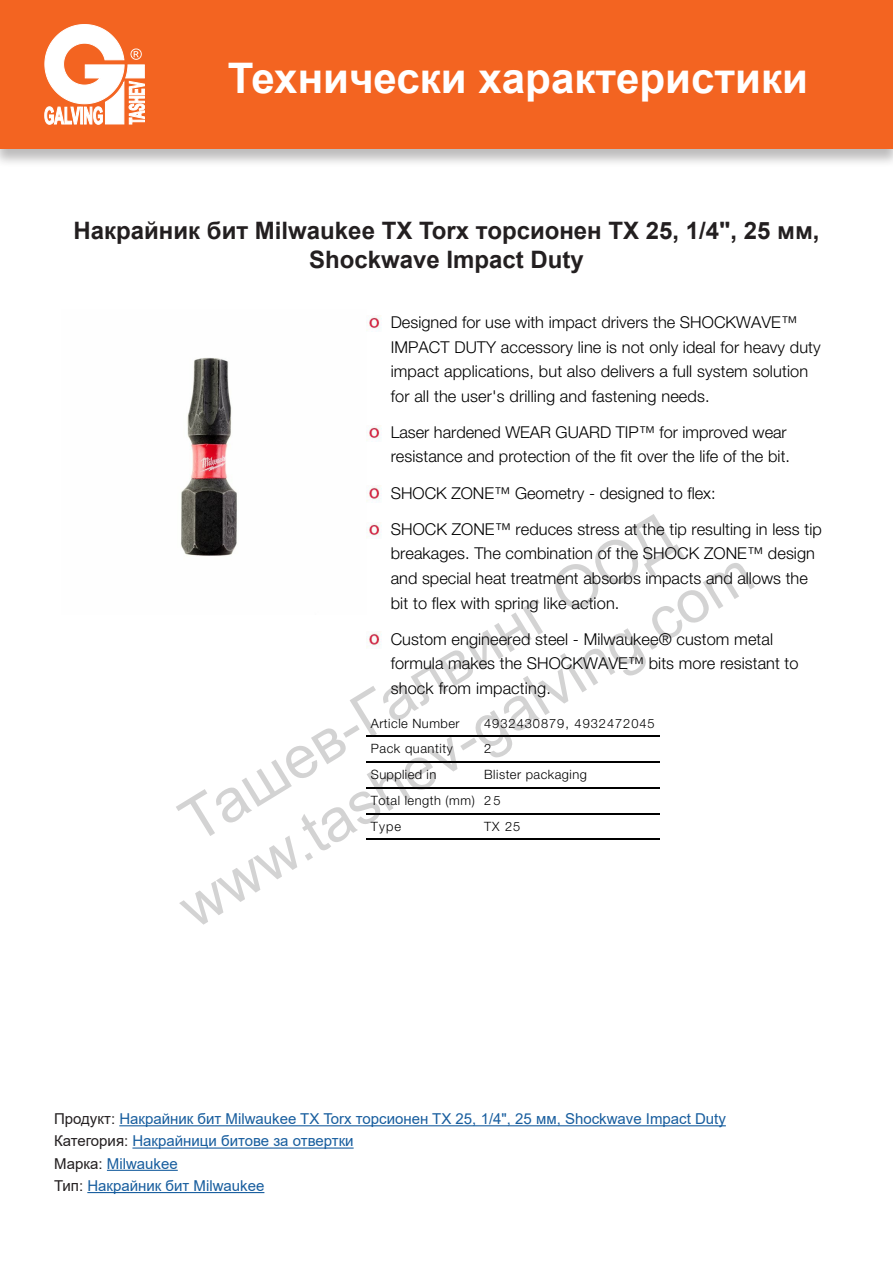
<style>
.page{position:relative;width:893px;height:1263px;background:#fff}
.page>*{position:absolute;margin:0;border:0;box-sizing:border-box;transform-origin:0 0}
.t1{font:60px/71.7px "Arial";color:#231f20;text-align:center}
.t2{font:700 42.15px "Arial";color:#fff}
.t3{font:28.05px "f 5 k 3 ila 138 w d 1 j 2 gfy 64 loo 4 jog";color:#000}
.t4{font:700 24px/28.8px "Arial";color:#231f20;text-align:center}
.t5{font:16.35px/24.6px "falq 1 ra 150 a crw 2 uoxndx 50 uaif";letter-spacing:.005em;color:#000}
.t6{font:15px "Arial";color:#175d9e}
.t7{font:12.9px/25.7px "falq 1 ra 150 a crw 2 uoxndx 50 uaif";letter-spacing:.04em;color:#000}
.t8{font:12.9px "falq 1 ra 150 a crw 2 uoxndx 50 uaif";letter-spacing:.075em;color:#000}
.s1{color:#231f20}
</style>
<div class="page">
<div style="left:0;top:0;width:893px;height:167px;background:#231f20;opacity:.3"></div>
<div style="left:0;top:0;width:893px;height:149px;background:#f36421"></div>
<svg style="left:45px;top:24px;width:100px;height:100px"></svg>
<img style="left:181px;top:358px;width:56px;height:198px">
<img style="left:366px;top:315px;width:15px;height:15px">
<img style="left:366px;top:425px;width:15px;height:15px">
<img style="left:366px;top:486px;width:15px;height:15px">
<img style="left:366px;top:522px;width:15px;height:15px">
<img style="left:366px;top:632px;width:15px;height:15px">
<hr style="left:479px;top:839px;width:180px;height:1px;background:#000">
<hr style="left:366px;top:839px;width:113px;height:1px;background:#000">
<hr style="left:479px;top:813px;width:180px;height:1px;background:#000">
<hr style="left:366px;top:813px;width:113px;height:1px;background:#000">
<hr style="left:479px;top:787px;width:180px;height:1px;background:#000">
<hr style="left:366px;top:787px;width:113px;height:1px;background:#000">
<hr style="left:479px;top:761px;width:180px;height:2px;background:#000">
<hr style="left:366px;top:761px;width:113px;height:2px;background:#000">
<hr style="left:479px;top:736px;width:180px;height:1px;background:#000">
<hr style="left:366px;top:736px;width:113px;height:1px;background:#000">
<hr style="left:119px;top:1125px;width:607px;height:1px;background:#175d9e">
<hr style="left:132px;top:1147px;width:222px;height:1px;background:#175d9e">
<hr style="left:107px;top:1170px;width:71px;height:1px;background:#175d9e">
<hr style="left:87px;top:1192px;width:177px;height:1px;background:#175d9e">
<p class="t2" style="left:228px;top:48px;width:582px">Технически характеристики</p>
<p class="t4" style="left:74px;top:216px;width:747px">Накрайник бит Milwaukee TX Torx торсионен TX 25, 1/4", 25 мм,<br>Shockwave Impact Duty</p>
<p class="t3" style="left:61px;top:218px;width:733px">SHOCKWAVE™ IMPACT DUTY screwdriving</p>
<p class="t5" style="left:391px;top:310px;width:431px">Designed for use with impact drivers the SHOCKWAVE™ IMPACT DUTY accessory line is not only ideal for heavy duty impact applications, but also delivers a full system solution for all the user's drilling and fastening needs.</p>
<p class="t5" style="left:391px;top:420px;width:401px">Laser hardened WEAR GUARD TIP™ for improved wear resistance and protection of the fit over the life of the bit.</p>
<p class="t5" style="left:391px;top:480px;width:326px">SHOCK ZONE™ Geometry - designed to flex:</p>
<p class="t5" style="left:391px;top:517px;width:433px">SHOCK ZONE™ reduces stress at the tip resulting in less tip breakages. The combination of the SHOCK ZONE™ design and special heat treatment absorbs impacts and allows the bit to flex with spring like action.</p>
<p class="t5" style="left:391px;top:626px;width:409px">Custom engineered steel - Milwaukee® custom metal formula makes the SHOCKWAVE™ bits more resistant to shock from impacting.</p>
<p class="t7" style="left:371px;top:710px;width:90px">Article Number</p>
<p class="t8" style="left:484px;top:715px;width:172px">4932430879, 4932472045</p>
<p class="t7" style="left:371px;top:736px;width:83px">Pack quantity</p>
<p class="t7" style="left:484px;top:736px;width:9px">2</p>
<p class="t7" style="left:371px;top:762px;width:67px">Supplied in</p>
<h1 class="t1" style="left:127px;top:817px;width:662px;rotate:-31deg">Ташев-Галвинг ООД www.tashev-galving.com</h1>
<p class="t7" style="left:371px;top:762px;width:218px;text-indent:113px">Blister packaging<br>Total length (mm) 25<br>Type</p>
<p class="t7" style="left:484px;top:813px;width:38px">TX 25</p>
<p class="t6" style="left:54px;top:1108px;width:673px"><span class="s1">Продукт:</span> Накрайник бит Milwaukee TX Torx торсионен TX 25, 1/4", 25 мм, Shockwave Impact Duty</p>
<p class="t6" style="left:54px;top:1131px;width:301px"><span class="s1">Категория:</span> Накрайници битове за отвертки</p>
<p class="t6" style="left:54px;top:1153px;width:125px"><span class="s1">Марка:</span> Milwaukee</p>
<p class="t6" style="left:54px;top:1175px;width:212px"><span class="s1">Тип:</span> Накрайник бит Milwaukee</p>
</div>
